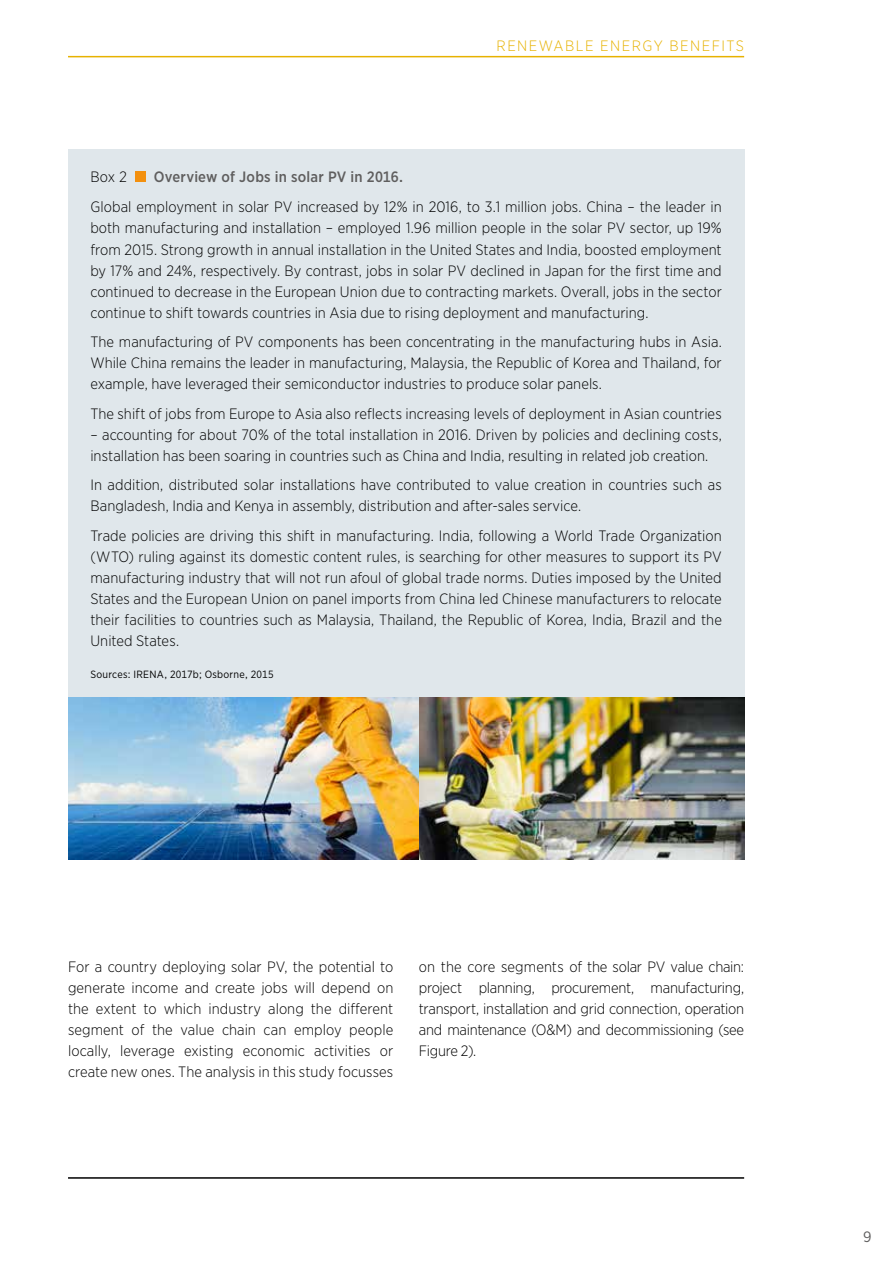
<style>
.page{position:relative;width:893px;height:1263px;background:#fff}
.page>*{position:absolute;margin:0;border:0;box-sizing:border-box;transform-origin:0 0}
.t1{font:300 15px/21px "Gotham Narrow";color:#000;text-align:justify}
.t2{font:500 15px "Gotham Narrow";letter-spacing:.01em;color:#5f5e5e}
.t3{font:300 15px "Gotham Narrow";letter-spacing:.1em;color:#e7b200}
.t4{font:15px "Gotham Narrow";color:#5f5e5e}
.t5{font:10.5px "Gotham Narrow";letter-spacing:.025em;color:#000}
</style>
<div class="page">
<div style="left:68px;top:149px;width:676px;height:710px;background:#e0e7eb"></div>
<img style="left:419px;top:698px;width:325px;height:161px">
<img style="left:68px;top:698px;width:351px;height:161px">
<hr style="left:68px;top:1177px;width:676px;height:2px;background:#000">
<hr style="left:68px;top:56px;width:676px;height:1px;background:#e7b200">
<div style="left:135px;top:171px;width:11px;height:10px;background:#f3900e"></div>
<p class="t1" style="left:90px;top:166px;width:38px">Box 2</p>
<p class="t2" style="left:154px;top:167px;width:251px">Overview of Jobs in solar PV in 2016.</p>
<p class="t3" style="left:497px;top:37px;width:249px">RENEWABLE ENERGY BENEFITS</p>
<p class="t1" style="left:90px;top:196px;width:633px">Global employment in solar PV increased by 12% in 2016, to 3.1 million jobs. China – the leader in both manufacturing and installation – employed 1.96 million people in the solar PV sector, up 19% from 2015. Strong growth in annual installation in the United States and India, boosted employment by 17% and 24%, respectively. By contrast, jobs in solar PV declined in Japan for the first time and continued to decrease in the European Union due to contracting markets. Overall, jobs in the sector continue to shift towards countries in Asia due to rising deployment and manufacturing.</p>
<p class="t1" style="left:90px;top:331px;width:633px">The manufacturing of PV components has been concentrating in the manufacturing hubs in Asia.<br>While China remains the leader in manufacturing, Malaysia, the Republic of Korea and Thailand, for example, have leveraged their semiconductor industries to produce solar panels.</p>
<p class="t1" style="left:90px;top:402px;width:633px">The shift of jobs from Europe to Asia also reflects increasing levels of deployment in Asian countries</p>
<p class="t1" style="left:90px;top:423px;width:633px">– accounting for about 70% of the total installation in 2016. Driven by policies and declining costs, installation has been soaring in countries such as China and India, resulting in related job creation.</p>
<p class="t1" style="left:90px;top:474px;width:633px">In addition, distributed solar installations have contributed to value creation in countries such as<br>Bangladesh, India and Kenya in assembly, distribution and after-sales service.</p>
<p class="t1" style="left:90px;top:524px;width:633px">Trade policies are driving this shift in manufacturing. India, following a World Trade Organization (WTO) ruling against its domestic content rules, is searching for other measures to support its PV manufacturing industry that will not run afoul of global trade norms. Duties imposed by the United States and the European Union on panel imports from China led Chinese manufacturers to relocate their facilities to countries such as Malaysia, Thailand, the Republic of Korea, India, Brazil and the United States.</p>
<p class="t5" style="left:90px;top:667px;width:185px">Sources: IRENA, 2017b; Osborne, 2015</p>
<p class="t1" style="left:68px;top:956px;width:327px">For a country deploying solar PV, the potential to generate income and create jobs will depend on the extent to which industry along the different segment of the value chain can employ people locally, leverage existing economic activities or create new ones. The analysis in this study focusses</p>
<p class="t1" style="left:419px;top:956px;width:327px">on the core segments of the solar PV value chain: project planning, procurement, manufacturing, transport, installation and grid connection, operation and maintenance (O&amp;M) and decommissioning (see Figure 2).</p>
<p class="t4" style="left:863px;top:1227px;width:10px">9</p>
</div>
